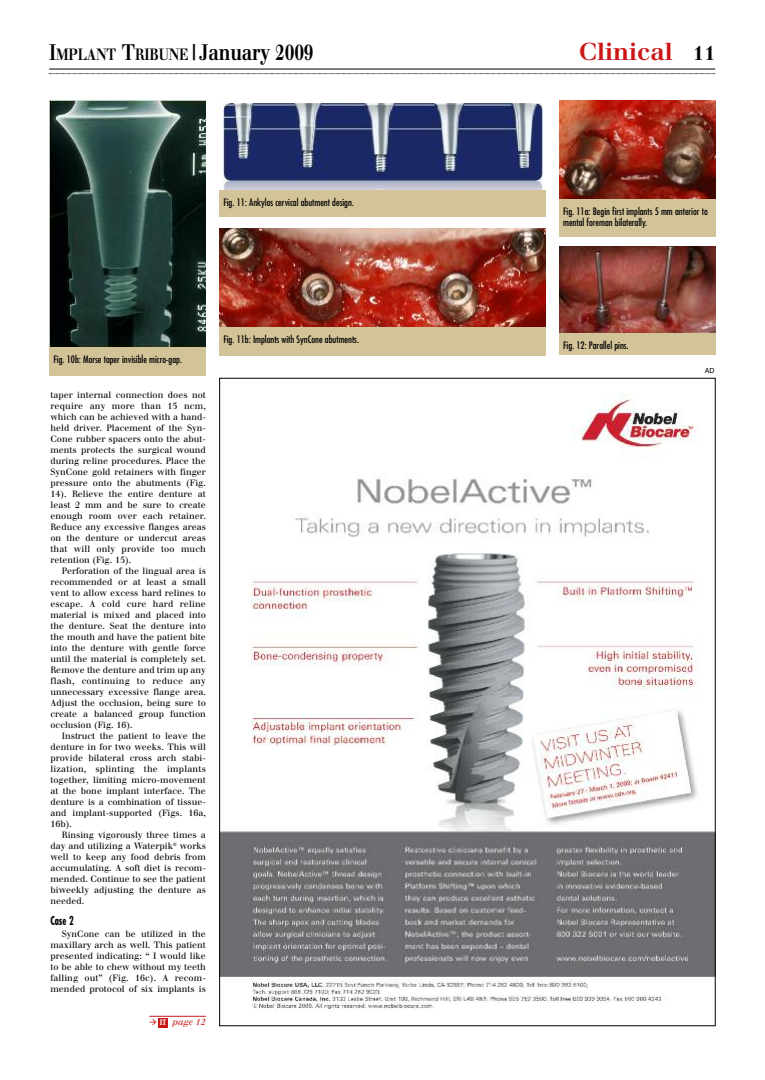
<style>
.page{position:relative;width:765px;height:1080px;background:#fff}
.page>*{position:absolute;margin:0;border:0;box-sizing:border-box;transform-origin:0 0}
.t1{font:700 24px "Walbaum";color:#ca1615}
.t2{font:700 22px "Walbaum";letter-spacing:-.01em;color:#000;scale:.8 1}
.t3{font:700 condensed 12px "Futura";color:#000;scale:.8 1}
.t4{font:condensed 10px/10.5px "Futura";color:#000}
.t5{font:9px/11px "Walbaum";color:#000;text-align:justify}
.t6{font:italic 9px "Walbaum";color:#ca1615}
.t7{font:7px "Helvetica";color:#000}
.s1{font-size:16px}
.s2{font-size:20px;color:#000}
.s3{font-family:"Capitals";font-style:normal;font-size:6.7px;color:#fff}
</style>
<div class="page">
<hr style="left:49px;top:69px;width:666px;height:1px;background:#000">
<svg style="left:49px;top:73px;width:667px;height:1px"></svg>
<img style="left:221px;top:393px;width:493px;height:618px">
<img style="left:49px;top:101px;width:157px;height:246px">
<div style="left:49px;top:347px;width:157px;height:29px;background:#d3c399"></div>
<img style="left:223px;top:104px;width:319px;height:86px">
<div style="left:219px;top:190px;width:327px;height:27px;background:#d3c399"></div>
<img style="left:219px;top:228px;width:327px;height:99px">
<div style="left:219px;top:327px;width:327px;height:29px;background:#d3c399"></div>
<img style="left:559px;top:101px;width:157px;height:99px">
<div style="left:559px;top:200px;width:157px;height:37px;background:#d3c399"></div>
<img style="left:559px;top:247px;width:157px;height:86px">
<div style="left:559px;top:333px;width:157px;height:22px;background:#d3c399"></div>
<hr style="left:149px;top:1016px;width:57px;height:1px;background:#ca1615">
<div style="left:158px;top:1018px;width:10px;height:9px;background:#ca1615"></div>
<h2 class="t2" style="left:49px;top:44px;width:332px">I<span class="s1">MPLANT</span> T<span class="s1">RIBUNE</span> | January 2009</h2>
<h1 class="t1" style="left:579px;top:42px;width:138px">Clinical <span class="s2">11</span></h1>
<p class="t4" style="left:223px;top:197px;width:132px">Fig. 11: Ankylos cervical abutment design.</p>
<p class="t4" style="left:53px;top:355px;width:130px">Fig. 10b: Morse taper invisible micro-gap.</p>
<p class="t5" style="left:50px;top:390px;width:157px">taper internal connection does not require any more than 15 ncm, which can be achieved with a hand&shy;held driver. Placement of the Syn-Cone rubber spacers onto the abut&shy;ments protects the surgical wound during reline procedures. Place the SynCone gold retainers with finger pressure onto the abutments (Fig.<br>14). Relieve the entire denture at least 2 mm and be sure to create enough room over each retainer.<br>Reduce any excessive flanges areas on the denture or undercut areas that will only provide too much retention (Fig. 15).</p>
<p class="t5" style="left:50px;top:566px;width:157px;text-indent:11px">Perforation of the lingual area is recommended or at least a small vent to allow excess hard relines to escape. A cold cure hard reline material is mixed and placed into the denture. Seat the denture into the mouth and have the patient bite into the denture with gentle force until the material is completely set.<br>Remove the denture and trim up any flash, continuing to reduce any unnecessary excessive flange area.<br>Adjust the occlusion, being sure to create a balanced group function occlusion (Fig. 16).</p>
<p class="t5" style="left:50px;top:731px;width:157px;text-indent:11px">Instruct the patient to leave the denture in for two weeks. This will provide bilateral cross arch stabi&shy;lization, splinting the implants together, limiting micro-movement at the bone implant interface. The denture is a combination of tissue&shy;and implant-supported (Figs. 16a, 16b).</p>
<p class="t5" style="left:50px;top:830px;width:157px;text-indent:11px">Rinsing vigorously three times a day and utilizing a Waterpik<sup>®</sup> works well to keep any food debris from accumulating. A soft diet is recom&shy;mended. Continue to see the patient biweekly adjusting the denture as needed.</p>
<h3 class="t3" style="left:50px;top:915px;width:31px">Case 2</h3>
<p class="t5" style="left:50px;top:929px;width:157px;text-indent:11px">SynCone can be utilized in the maxillary arch as well. This patient presented indicating: “ I would like to be able to chew without my teeth falling out” (Fig. 16c). A recom&shy;mended protocol of six implants is</p>
<p class="t6" style="left:160px;top:1019px;width:47px"><span class="s3">IT</span> page 12</p>
<p class="t4" style="left:223px;top:335px;width:137px">Fig. 11b: Implants with SynCone abutments.</p>
<p class="t4" style="left:563px;top:207px;width:146px">Fig. 11a: Begin first implants 5 mm anterior to mental foreman bilaterally.</p>
<p class="t4" style="left:563px;top:340px;width:67px">Fig. 12: Parallel pins.</p>
<p class="t7" style="left:705px;top:368px;width:11px">AD</p>
</div>
